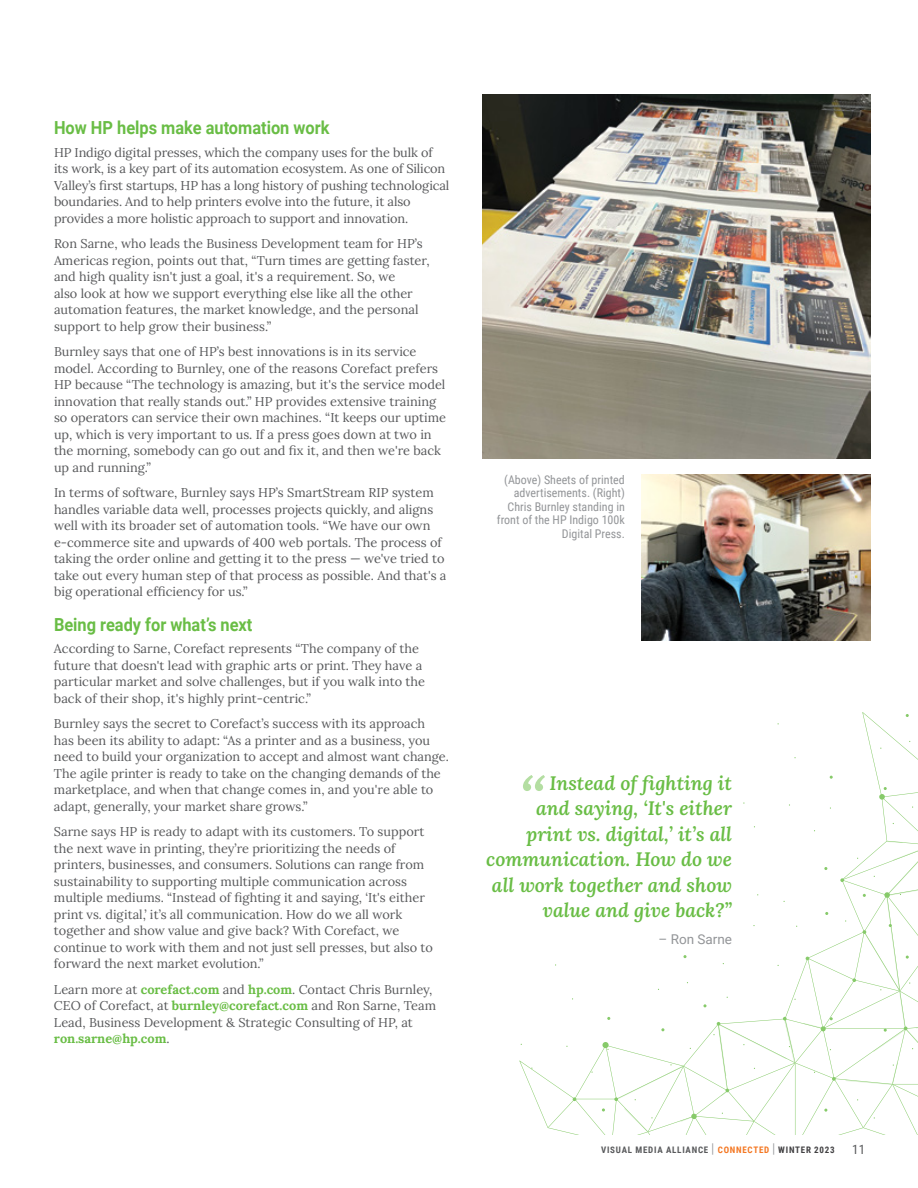
<style>
.page{position:relative;width:918px;height:1188px;background:#fff}
.page>*{position:absolute;margin:0;border:0;box-sizing:border-box;transform-origin:0 0}
.t1{font:italic 600 19.5px/25.5px "Lora";color:#69bd45;text-align:right}
.t2{font:700 18px "Roboto";color:#69bd45;scale:.91 1}
.t3{font:13.5px "Roboto";color:#939598}
.t4{font:12.9px "Roboto Condensed";color:#58595b}
.t5{font:12.75px/16.5px "Lora";color:#58595b}
.t6{font:12px/13.5px "Roboto Condensed";color:#939598;text-align:right}
.t7{font:700 9px "Roboto Condensed";letter-spacing:.085em;color:#58595b}
.s1{font-weight:700;color:#69bd45}
.s2{font-weight:400;font-size:13.5px;color:#939598}
.s3{color:#f47722}
.s4{color:#414042}
</style>
<div class="page">
<img style="left:483px;top:94px;width:388px;height:364px">
<img style="left:641px;top:475px;width:230px;height:166px">
<svg style="left:519px;top:712px;width:399px;height:422px"></svg>
<h2 class="t2" style="left:54px;top:115px;width:304px">How HP helps make automation work</h2>
<p class="t5" style="left:54px;top:143px;width:397px">HP Indigo digital presses, which the company uses for the bulk of its work, is a key part of its automation ecosystem. As one of Silicon Valley’s first startups, HP has a long history of pushing technological boundaries. And to help printers evolve into the future, it also provides a more holistic approach to support and innovation.</p>
<p class="t5" style="left:54px;top:235px;width:377px">Ron Sarne, who leads the Business Development team for HP’s Americas region, points out that, “Turn times are getting faster, and high quality isn't just a goal, it's a requirement. So, we<br>also look at how we support everything else like all the other automation features, the market knowledge, and the personal support to help grow their business.”</p>
<p class="t5" style="left:54px;top:343px;width:394px">Burnley says that one of HP’s best innovations is in its service model. According to Burnley, one of the reasons Corefact prefers HP because “The technology is amazing, but it's the service model innovation that really stands out.” HP provides extensive training so operators can service their own machines. “It keeps our uptime up, which is very important to us. If a press goes down at two in the morning, somebody can go out and fix it, and then we're back up and running.”</p>
<p class="t5" style="left:54px;top:484px;width:394px">In terms of software, Burnley says HP’s SmartStream RIP system handles variable data well, processes projects quickly, and aligns well with its broader set of automation tools. “We have our own e-commerce site and upwards of 400 web portals. The process of taking the order online and getting it to the press — we've tried to take out every human step of that process as possible. And that's a big operational efficiency for us.”</p>
<h2 class="t2" style="left:54px;top:612px;width:220px">Being ready for what’s next</h2>
<p class="t5" style="left:54px;top:640px;width:372px">According to Sarne, Corefact represents “The company of the future that doesn't lead with graphic arts or print. They have a particular market and solve challenges, but if you walk into the back of their shop, it's highly print-centric.”</p>
<p class="t5" style="left:54px;top:715px;width:397px">Burnley says the secret to Corefact’s success with its approach<br>has been its ability to adapt: “As a printer and as a business, you need to build your organization to accept and almost want change.<br>The agile printer is ready to take on the changing demands of the marketplace, and when that change comes in, and you're able to adapt, generally, your market share grows.”</p>
<p class="t5" style="left:54px;top:823px;width:381px">Sarne says HP is ready to adapt with its customers. To support the next wave in printing, they’re prioritizing the needs of printers, businesses, and consumers. Solutions can range from sustainability to supporting multiple communication across multiple mediums. “Instead of fighting it and saying, ‘It's either print vs. digital,’ it’s all communication. How do we all work together and show value and give back? With Corefact, we continue to work with them and not just sell presses, but also to forward the next market evolution.”</p>
<p class="t5" style="left:54px;top:980px;width:384px">Learn more at <span class="s1">corefact.com</span> and <span class="s1">hp.com</span>. Contact Chris Burnley, CEO of Corefact, at <span class="s1">burnley@corefact.com</span> and Ron Sarne, Team Lead, Business Development &amp; Strategic Consulting of HP, at <span class="s1">ron.sarne@hp.com</span>.</p>
<p class="t6" style="left:497px;top:473px;width:129px">(Above) Sheets of printed advertisements. (Right)<br>Chris Burnley standing in front of the HP Indigo 100k<br>Digital Press.</p>
<h1 class="t1" style="left:486px;top:769px;width:247px">Instead of fighting it<br>and saying, ‘It's either print vs. digital,’ it’s all communication. How do we all work together and show value and give back?”</h1>
<p class="t3" style="left:659px;top:930px;width:75px">– Ron Sarne</p>
<p class="t7" style="left:601px;top:1143px;width:235px">VISUAL MEDIA ALLIANCE <span class="s2">|</span> <span class="s3">CONNECTED</span> <span class="s2">|</span> <span class="s4">WINTER 2023</span></p>
<p class="t4" style="left:852px;top:1140px;width:15px">11</p>
</div>
